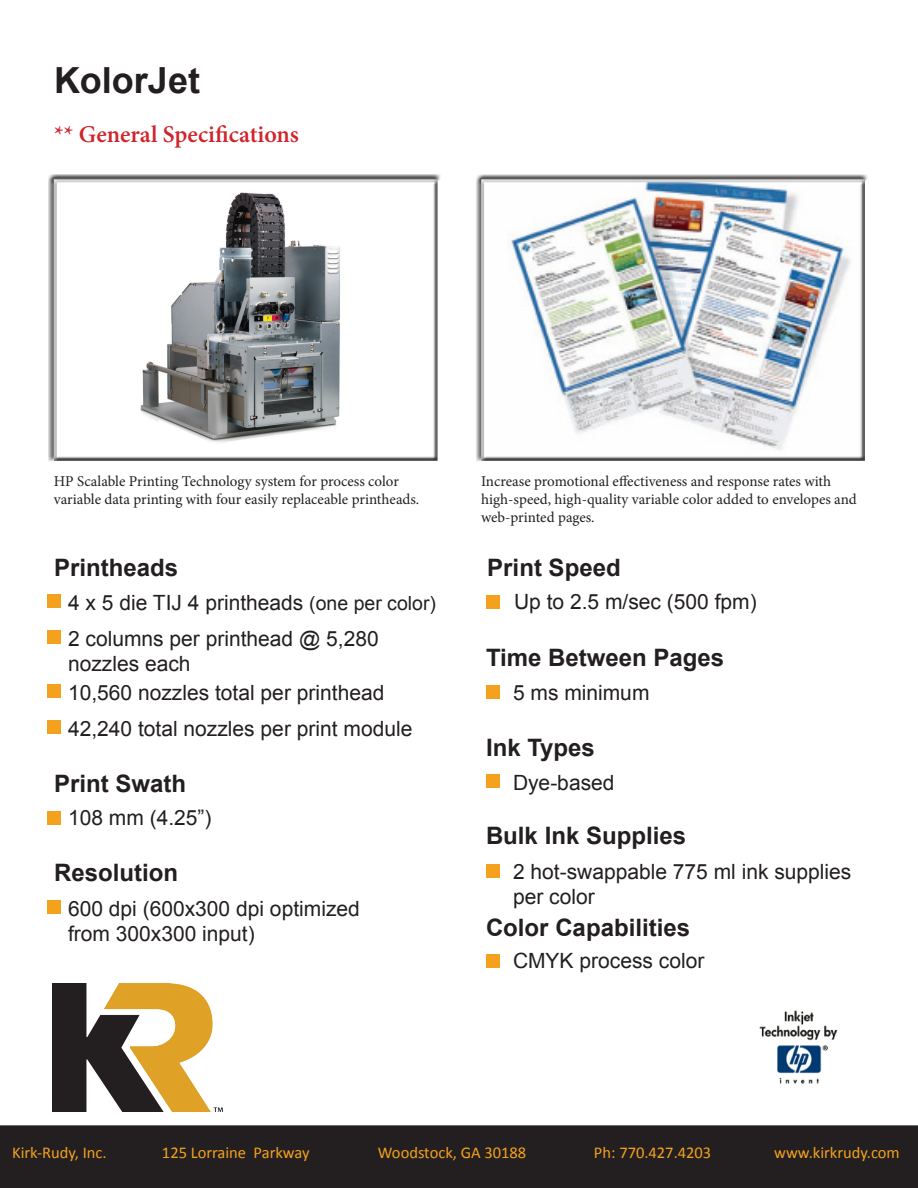
<style>
.page{position:relative;width:918px;height:1188px;background:#fff}
.page>*{position:absolute;margin:0;border:0;box-sizing:border-box;transform-origin:0 0}
.t1{font:700 36px "Arial";color:#231f20}
.t2{font:700 24px "Arial";color:#231f20}
.t3{font:600 24px "Minion Pro";color:#d1232a}
.t4{font:21px/25.2px "Arial";color:#231f20}
.t5{font:16.5px "Calibri";color:#f4a21d}
.t6{font:15px/18px "Minion Pro";color:#231f20}
.s1{font-size:19.5px}
</style>
<div class="page">
<img style="left:759px;top:1010px;width:79px;height:74px">
<div style="left:0;top:1125px;width:918px;height:63px;background:#231f20"></div>
<div style="left:49px;top:176px;width:394px;height:290px;background:#231f20;opacity:.75"></div>
<div style="left:477px;top:176px;width:394px;height:290px;background:#231f20;opacity:.75"></div>
<div style="left:47px;top:595px;width:14px;height:13px;background:#f4a21d"></div>
<div style="left:47px;top:631px;width:14px;height:13px;background:#f4a21d"></div>
<div style="left:47px;top:721px;width:14px;height:13px;background:#f4a21d"></div>
<div style="left:47px;top:812px;width:14px;height:13px;background:#f4a21d"></div>
<div style="left:47px;top:900px;width:14px;height:13px;background:#f4a21d"></div>
<div style="left:47px;top:685px;width:14px;height:13px;background:#f4a21d"></div>
<div style="left:487px;top:595px;width:13px;height:13px;background:#f4a21d"></div>
<div style="left:486px;top:686px;width:14px;height:13px;background:#f4a21d"></div>
<div style="left:486px;top:775px;width:14px;height:13px;background:#f4a21d"></div>
<div style="left:486px;top:864px;width:14px;height:14px;background:#f4a21d"></div>
<div style="left:486px;top:954px;width:14px;height:14px;background:#f4a21d"></div>
<img style="left:53px;top:984px;width:170px;height:127px">
<p class="t1" style="left:54px;top:56px;width:148px">KolorJet</p>
<p class="t3" style="left:54px;top:118px;width:247px">** General Specifications</p>
<p class="t6" style="left:54px;top:472px;width:367px">HP Scalable Printing Technology system for process color variable data printing with four easily replaceable printheads.</p>
<p class="t6" style="left:481px;top:473px;width:377px">Increase promotional effectiveness and response rates with high-speed, high-quality variable color added to envelopes and web-printed pages.</p>
<p class="t2" style="left:54px;top:552px;width:126px">Printheads</p>
<p class="t2" style="left:487px;top:552px;width:135px">Print Speed</p>
<p class="t4" style="left:68px;top:590px;width:370px">4 x 5 die TIJ 4 printheads <span class="s1">(one per color)</span></p>
<p class="t4" style="left:68px;top:626px;width:312px">2 columns per printhead @ 5,280 nozzles each</p>
<p class="t4" style="left:68px;top:680px;width:318px">10,560 nozzles total per printhead</p>
<p class="t4" style="left:68px;top:716px;width:346px">42,240 total nozzles per print module</p>
<p class="t2" style="left:54px;top:768px;width:134px">Print Swath</p>
<p class="t4" style="left:68px;top:806px;width:145px">108 mm (4.25”)</p>
<p class="t2" style="left:54px;top:857px;width:126px">Resolution</p>
<p class="t4" style="left:68px;top:896px;width:293px">600 dpi (600x300 dpi optimized from 300x300 input)</p>
<p class="t4" style="left:514px;top:589px;width:244px">Up to 2.5 m/sec (500 fpm)</p>
<p class="t2" style="left:486px;top:641px;width:240px">Time Between Pages</p>
<p class="t4" style="left:513px;top:680px;width:138px">5 ms minimum</p>
<p class="t2" style="left:486px;top:732px;width:110px">Ink Types</p>
<p class="t4" style="left:513px;top:770px;width:103px">Dye-based</p>
<p class="t2" style="left:486px;top:819px;width:202px">Bulk Ink Supplies</p>
<p class="t4" style="left:513px;top:860px;width:340px">2 hot-swappable 775 ml ink supplies</p>
<p class="t4" style="left:513px;top:885px;width:83px">per color</p>
<p class="t2" style="left:486px;top:912px;width:206px">Color Capabilities</p>
<p class="t4" style="left:513px;top:949px;width:193px">CMYK process color</p>
<p class="t5" style="left:12px;top:1142px;width:96px">Kirk-Rudy, Inc.</p>
<p class="t5" style="left:162px;top:1142px;width:149px">125 Lorraine Parkway</p>
<p class="t5" style="left:378px;top:1142px;width:150px">Woodstock, GA 30188</p>
<p class="t5" style="left:594px;top:1142px;width:119px">Ph: 770.427.4203</p>
<p class="t5" style="left:774px;top:1142px;width:127px">www.kirkrudy.com</p>
</div>
